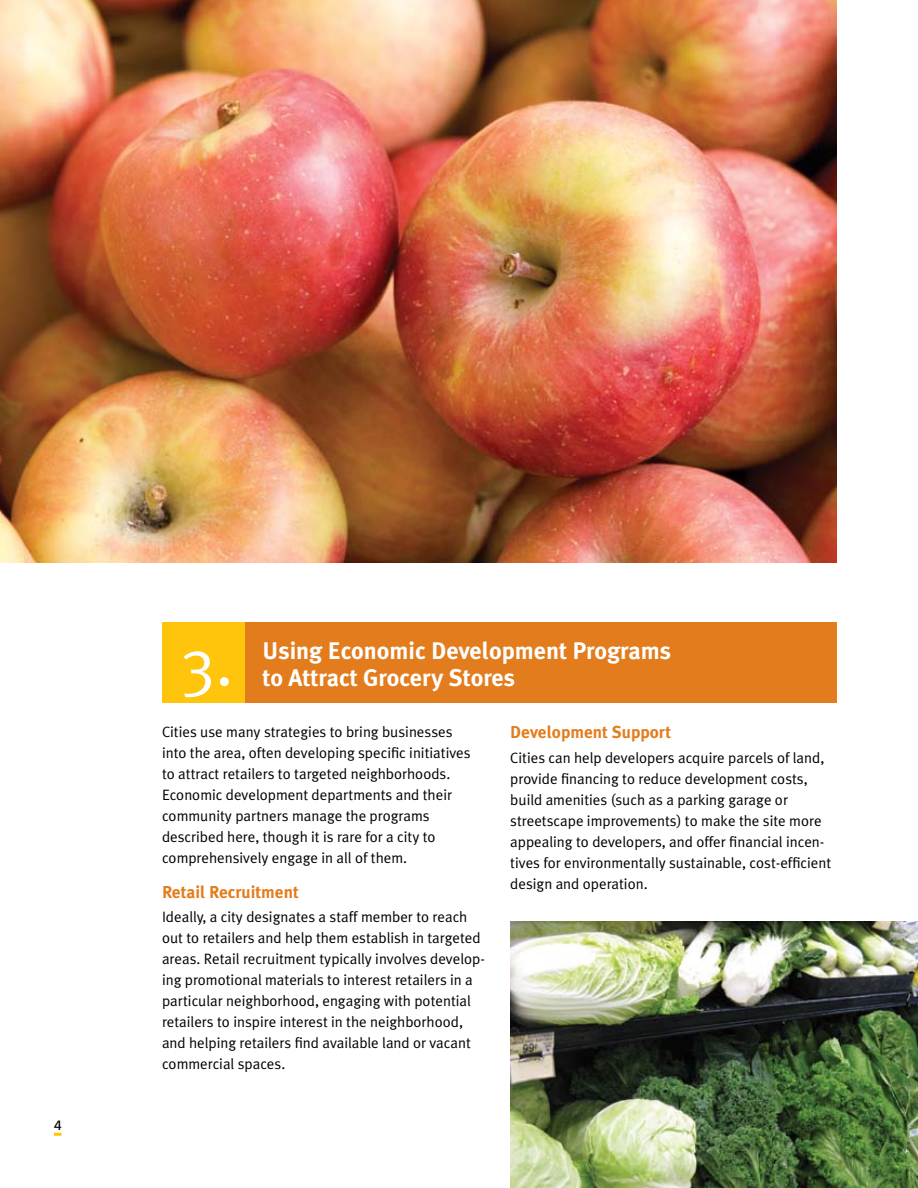
<style>
.page{position:relative;width:918px;height:1188px;background:#fff}
.page>*{position:absolute;margin:0;border:0;box-sizing:border-box;transform-origin:0 0}
.t1{font:66px "Meta Plus Normal";color:#fff}
.t2{font:700 24px "Meta Plus";color:#fff}
.t3{font:700 17.25px "Meta Plus";color:#e37c1d}
.t4{font:15px/21px "Meta Plus Normal";color:#000}
.t5{font:13.5px "Frutiger";color:#000}
</style>
<div class="page">
<svg style="left:54px;top:1133px;width:8px;height:3px"></svg>
<div style="left:244px;top:622px;width:593px;height:82px;background:#e37c1d"></div>
<div style="left:162px;top:622px;width:82px;height:82px;background:#ffc40c"></div>
<img style="left:510px;top:921px;width:408px;height:267px">
<img style="left:0;top:0;width:837px;height:562px">
<p class="t5" style="left:54px;top:1117px;width:9px">4</p>
<h1 class="t1" style="left:180px;top:624px;width:54px">3.</h1>
<h2 class="t2" style="left:262px;top:637px;width:410px">Using Economic Development Programs</h2>
<h2 class="t2" style="left:262px;top:664px;width:254px">to Attract Grocery Stores</h2>
<p class="t4" style="left:162px;top:721px;width:310px">Cities use many strategies to bring businesses into the area, often developing specific initiatives to attract retailers to targeted neighborhoods.<br>Economic development departments and their community partners manage the programs described here, though it is rare for a city to comprehensively engage in all of them.</p>
<p class="t3" style="left:162px;top:882px;width:138px">Retail Recruitment</p>
<p class="t4" style="left:162px;top:906px;width:324px">Ideally, a city designates a staff member to reach out to retailers and help them establish in targeted areas. Retail recruitment typically involves develop&shy;ing promotional materials to interest retailers in a particular neighborhood, engaging with potential retailers to inspire interest in the neighborhood, and helping retailers find available land or vacant commercial spaces.</p>
<p class="t3" style="left:510px;top:723px;width:162px">Development Support</p>
<p class="t4" style="left:510px;top:747px;width:323px">Cities can help developers acquire parcels of land, provide financing to reduce development costs, build amenities (such as a parking garage or streetscape improvements) to make the site more appealing to developers, and offer financial incen&shy;tives for environmentally sustainable, cost-efficient design and operation.</p>
</div>
